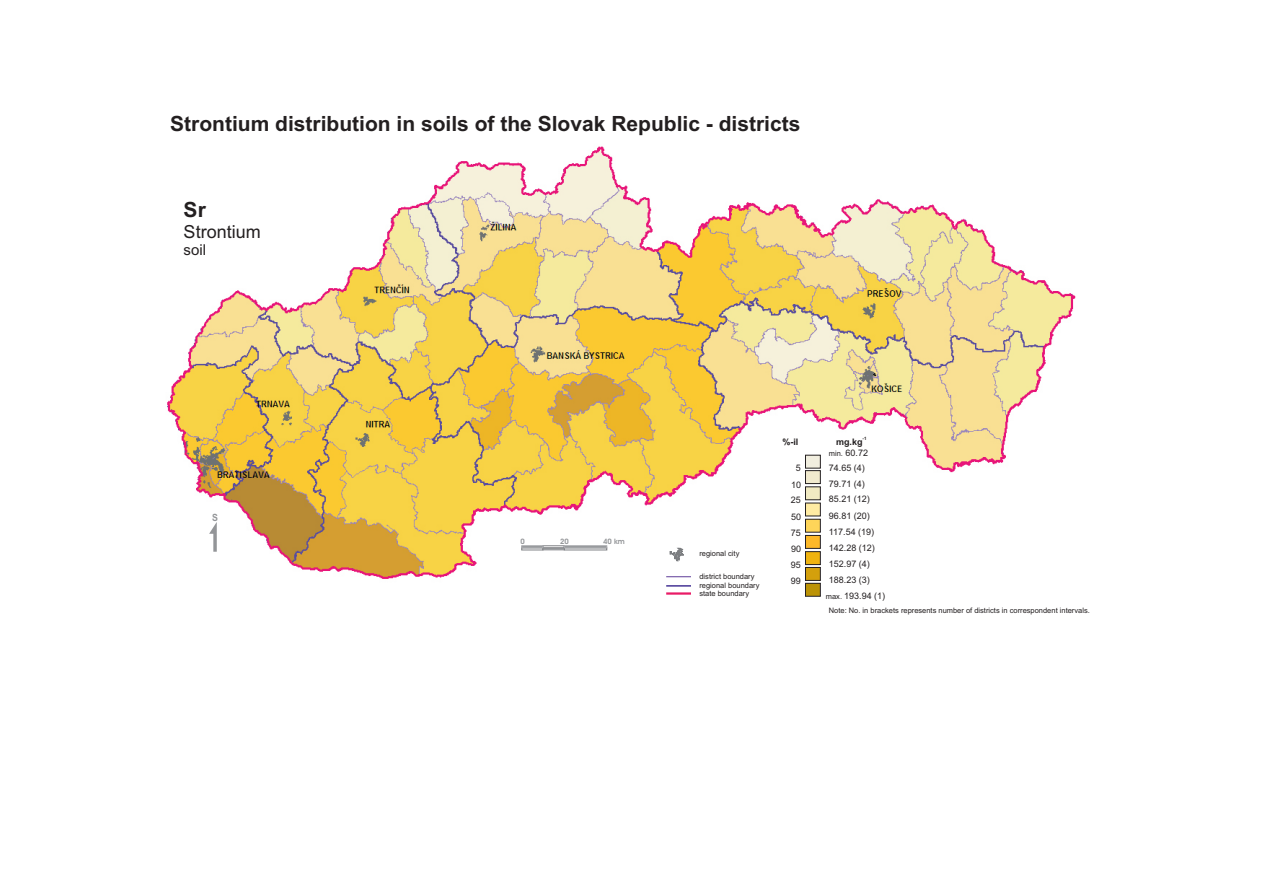
<style>
.page{position:relative;width:1263px;height:893px;background:#fff}
.page>*{position:absolute;margin:0;border:0;box-sizing:border-box;transform-origin:0 0}
.t1{font:700 21px "Arial";color:#231f20}
.t2{font:18px "Arial";color:#231f20}
.t3{font:15px "Arial";color:#231f20}
.t4{font:700 10.05px "Arial";color:#939598;scale:.88 1}
.t5{font:9px/16.2px "Arial";color:#231f20}
.t6{font:700 9px "Arial";color:#231f20}
.t7{font:7.5px/8.4px "Arial";color:#231f20}
.t8{font:700 7.5px "Avant Garde IT Cby BT";color:#939598}
.t9{font:700 4.5px "Arial";color:#231f20}
.s1{font-size:7.5px}
</style>
<div class="page">
<img style="left:167px;top:146px;width:909px;height:438px">
<svg style="left:521px;top:545px;width:86px;height:5px"></svg>
<svg style="left:209px;top:522px;width:8px;height:30px"></svg>
<div style="left:805px;top:583px;width:15px;height:13px;background:#bc9306"></div>
<div style="left:805px;top:583px;width:15px;height:13px;border:1px solid #231f20"></div>
<div style="left:805px;top:455px;width:15px;height:13px;background:#f1eedf"></div>
<div style="left:805px;top:471px;width:15px;height:13px;background:#f1eace"></div>
<div style="left:805px;top:470px;width:15px;height:14px;border:1px solid #231f20"></div>
<div style="left:805px;top:487px;width:15px;height:13px;background:#f1eac2"></div>
<div style="left:805px;top:487px;width:15px;height:13px;border:1px solid #231f20"></div>
<div style="left:805px;top:503px;width:15px;height:13px;background:#ffeba2"></div>
<div style="left:805px;top:519px;width:15px;height:13px;background:#fed559"></div>
<div style="left:805px;top:519px;width:15px;height:13px;border:1px solid #231f20"></div>
<div style="left:805px;top:535px;width:15px;height:13px;background:#fcb828"></div>
<div style="left:805px;top:535px;width:15px;height:14px;border:1px solid #231f20"></div>
<div style="left:805px;top:552px;width:15px;height:13px;background:#efb310"></div>
<div style="left:805px;top:551px;width:15px;height:14px;border:1px solid #231f20"></div>
<div style="left:805px;top:567px;width:15px;height:13px;background:#d4a00c"></div>
<div style="left:805px;top:567px;width:15px;height:14px;border:1px solid #231f20"></div>
<svg style="left:666px;top:576px;width:25px;height:1px"></svg>
<hr style="left:666px;top:585px;width:25px;height:2px;background:#463595">
<hr style="left:666px;top:592px;width:25px;height:3px;background:#e91b66">
<svg style="left:669px;top:548px;width:15px;height:13px"></svg>
<h1 class="t1" style="left:170px;top:115px;width:632px">Strontium distribution in soils of the Slovak Republic - districts</h1>
<h1 class="t1" style="left:184px;top:202px;width:24px">Sr</h1>
<h2 class="t2" style="left:184px;top:225px;width:79px">Strontium</h2>
<h3 class="t3" style="left:184px;top:245px;width:24px">soil</h3>
<h3 class="t4" style="left:212px;top:514px;width:8px">S</h3>
<p class="t8" style="left:520px;top:538px;width:6px">0</p>
<p class="t8" style="left:560px;top:538px;width:10px">20</p>
<p class="t8" style="left:603px;top:538px;width:23px">40 km</p>
<p class="t7" style="left:699px;top:550px;width:42px">regional city</p>
<p class="t7" style="left:699px;top:573px;width:62px">district boundary regional boundary state boundary</p>
<p class="t6" style="left:782px;top:438px;width:18px">%-il</p>
<p class="t9" style="left:863px;top:437px;width:6px">-1</p>
<p class="t6" style="left:836px;top:438px;width:28px">mg.kg</p>
<p class="t5" style="left:829px;top:446px;width:41px"><span class="s1">min.</span> 60.72</p>
<p class="t5" style="left:796px;top:461px;width:7px">5</p>
<p class="t5" style="left:829px;top:460px;width:38px">74.65 (4)<br>79.71 (4)</p>
<p class="t5" style="left:829px;top:492px;width:43px">85.21 (12)<br>96.81 (20)</p>
<p class="t5" style="left:829px;top:541px;width:48px">142.28 (12)<br>152.97 (4)<br>188.23 (3)</p>
<p class="t5" style="left:791px;top:477px;width:12px">10</p>
<p class="t5" style="left:791px;top:493px;width:12px">25</p>
<p class="t5" style="left:791px;top:509px;width:12px">50</p>
<p class="t5" style="left:829px;top:524px;width:47px">117.54 (19)</p>
<p class="t5" style="left:791px;top:525px;width:12px">75</p>
<p class="t5" style="left:791px;top:541px;width:12px">90</p>
<p class="t5" style="left:791px;top:558px;width:12px">95</p>
<p class="t5" style="left:791px;top:574px;width:12px">99</p>
<p class="t5" style="left:826px;top:588px;width:61px"><span class="s1">max.</span> 193.94 (1)</p>
<p class="t7" style="left:829px;top:607px;width:262px">Note: No. in brackets represents number of districts in correspondent intervals.</p>
</div>
